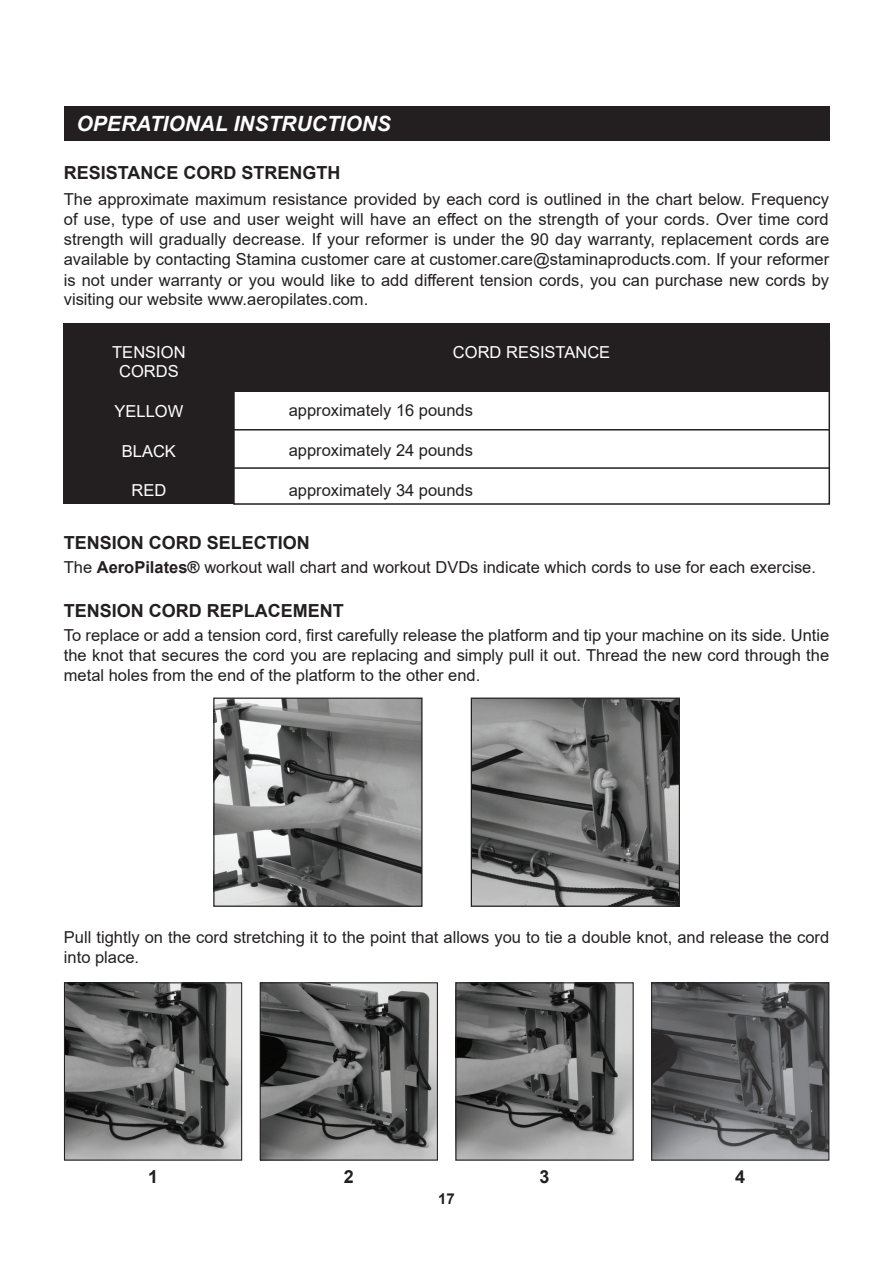
<style>
.page{position:relative;width:893px;height:1263px;background:#fff}
.page>*{position:absolute;margin:0;border:0;box-sizing:border-box;transform-origin:0 0}
.t1{font:italic 700 21px "Arial";color:#fff}
.t2{font:700 18px "Arial";color:#231f20}
.t3{font:16.5px/20.1px "Arial";color:#231f20;text-align:justify}
.t4{font:16.5px/19.8px "Arial";color:#fff;text-align:center}
.t5{font:700 15px "Arial";color:#231f20}
.s1{font-weight:700}
</style>
<div class="page">
<div style="left:64px;top:106px;width:765px;height:34px;background:#231f20"></div>
<div style="left:64px;top:324px;width:765px;height:68px;background:#231f20"></div>
<div style="left:64px;top:324px;width:170px;height:180px;background:#231f20"></div>
<div style="left:233px;top:341px;width:597px;height:164px;border:2px solid #231f20"></div>
<hr style="left:109px;top:429px;width:720px;height:1px;background:#231f20">
<hr style="left:109px;top:467px;width:720px;height:2px;background:#231f20">
<img style="left:473px;top:699px;width:205px;height:206px">
<div style="left:471px;top:697px;width:209px;height:210px;border:1px solid #231f20"></div>
<img style="left:653px;top:984px;width:174px;height:174px">
<div style="left:651px;top:982px;width:178px;height:178px;border:1px solid #231f20"></div>
<img style="left:457px;top:984px;width:175px;height:174px">
<div style="left:455px;top:982px;width:179px;height:178px;border:1px solid #231f20"></div>
<img style="left:262px;top:984px;width:174px;height:174px">
<div style="left:260px;top:982px;width:178px;height:178px;border:1px solid #231f20"></div>
<img style="left:66px;top:984px;width:174px;height:174px">
<div style="left:64px;top:982px;width:178px;height:178px;border:1px solid #231f20"></div>
<img style="left:215px;top:699px;width:205px;height:206px">
<div style="left:213px;top:697px;width:209px;height:210px;border:1px solid #231f20"></div>
<p class="t1" style="left:77px;top:109px;width:316px">OPERATIONAL INSTRUCTIONS</p>
<p class="t2" style="left:64px;top:160px;width:278px">RESISTANCE CORD STRENGTH</p>
<p class="t3" style="left:64px;top:189px;width:767px">The approximate maximum resistance provided by each cord is outlined in the chart below. Frequency of use, type of use and user weight will have an effect on the strength of your cords. Over time cord strength will gradually decrease. If your reformer is under the 90 day warranty, replacement cords are available by contacting Stamina customer care at customer.care@staminaproducts.com. If your reformer is not under warranty or you would like to add different tension cords, you can purchase new cords by visiting our website www.aeropilates.com.</p>
<p class="t4" style="left:112px;top:342px;width:75px">TENSION<br>CORDS</p>
<p class="t4" style="left:115px;top:401px;width:70px">YELLOW</p>
<p class="t4" style="left:122px;top:441px;width:56px">BLACK</p>
<p class="t4" style="left:131px;top:480px;width:36px">RED</p>
<p class="t4" style="left:453px;top:342px;width:159px">CORD RESISTANCE</p>
<p class="t3" style="left:289px;top:400px;width:186px">approximately 16 pounds</p>
<p class="t3" style="left:289px;top:440px;width:186px">approximately 24 pounds</p>
<p class="t3" style="left:289px;top:480px;width:186px">approximately 34 pounds</p>
<p class="t2" style="left:64px;top:530px;width:248px">TENSION CORD SELECTION</p>
<p class="t3" style="left:64px;top:557px;width:754px">The <span class="s1">AeroPilates®</span> workout wall chart and workout DVDs indicate which cords to use for each exercise.</p>
<p class="t2" style="left:64px;top:598px;width:282px">TENSION CORD REPLACEMENT</p>
<p class="t3" style="left:64px;top:626px;width:767px">To replace or add a tension cord, first carefully release the platform and tip your machine on its side. Untie the knot that secures the cord you are replacing and simply pull it out. Thread the new cord through the metal holes from the end of the platform to the other end.</p>
<p class="t3" style="left:64px;top:927px;width:767px">Pull tightly on the cord stretching it to the point that allows you to tie a double knot, and release the cord into place.</p>
<p class="t2" style="left:148px;top:1164px;width:12px">1</p>
<p class="t2" style="left:344px;top:1164px;width:12px">2</p>
<p class="t2" style="left:540px;top:1164px;width:12px">3</p>
<p class="t2" style="left:735px;top:1164px;width:12px">4</p>
<p class="t5" style="left:438px;top:1188px;width:18px">17</p>
</div>
